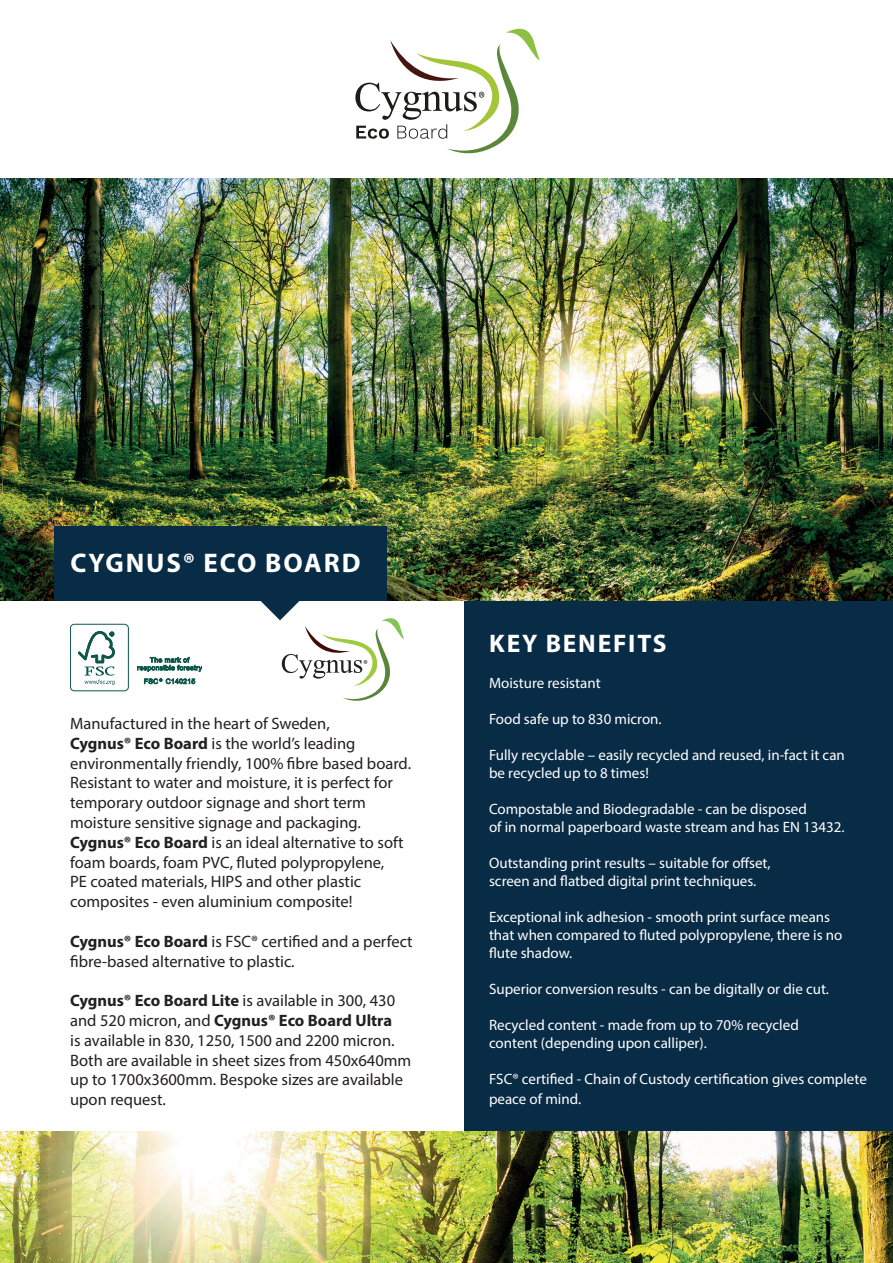
<style>
.page{position:relative;width:893px;height:1263px;background:#fff}
.page>*{position:absolute;margin:0;border:0;box-sizing:border-box;transform-origin:0 0}
.t1{font:700 27px "Myriad Pro";letter-spacing:.07em;color:#fff}
.t2{font:700 25.5px "Myriad Pro";letter-spacing:.07em;color:#fff}
.t3{font:16.5px/19.8px "Myriad Pro";color:#231f20}
.t4{font:15px/18px "Myriad Pro";color:#fff}
.s1{font-weight:700}
</style>
<div class="page">
<div style="left:464px;top:600px;width:429px;height:531px;background:#082b46"></div>
<img style="left:0;top:179px;width:893px;height:422px">
<div style="left:55px;top:526px;width:332px;height:75px;background:#082b46"></div>
<img style="left:0;top:1131px;width:893px;height:132px">
<svg style="left:260px;top:556px;width:144px;height:145px"></svg>
<div style="left:70px;top:624px;width:59px;height:67px;border:1px solid #0d584b;border-radius:4px"></div>
<svg style="left:78px;top:631px;width:37px;height:54px"></svg>
<svg style="left:137px;top:657px;width:65px;height:15px"></svg>
<svg style="left:144px;top:678px;width:51px;height:6px"></svg>
<svg style="left:355px;top:28px;width:185px;height:126px"></svg>
<p class="t1" style="left:70px;top:545px;width:291px">CYGNUS® ECO BOARD</p>
<p class="t3" style="left:70px;top:713px;width:261px">Manufactured in the heart of Sweden,</p>
<p class="t3" style="left:70px;top:733px;width:287px"><span class="s1">Cygnus® Eco Board</span> is the world’s leading</p>
<p class="t3" style="left:70px;top:753px;width:342px">environmentally friendly, 100% fibre based board.<br>Resistant to water and moisture, it is perfect for temporary outdoor signage and short term moisture sensitive signage and packaging.<br><span class="s1">Cygnus® Eco Board</span> is an ideal alternative to soft foam boards, foam PVC, fluted polypropylene,<br>PE coated materials, HIPS and other plastic</p>
<p class="t3" style="left:70px;top:891px;width:284px">composites - even aluminium composite!</p>
<p class="t3" style="left:70px;top:931px;width:344px"><span class="s1">Cygnus® Eco Board</span> is FSC® certified and a perfect fibre-based alternative to plastic.</p>
<p class="t3" style="left:70px;top:990px;width:343px"><span class="s1">Cygnus® Eco Board Lite</span> is available in 300, 430 and 520 micron, and <span class="s1">Cygnus® Eco Board Ultra<br></span>is available in 830, 1250, 1500 and 2200 micron.<br>Both are available in sheet sizes from 450x640mm up to 1700x3600mm. Bespoke sizes are available upon request.</p>
<p class="t2" style="left:489px;top:627px;width:179px">KEY BENEFITS</p>
<p class="t4" style="left:489px;top:674px;width:113px">Moisture resistant</p>
<p class="t4" style="left:489px;top:710px;width:174px">Food safe up to 830 micron.</p>
<p class="t4" style="left:489px;top:746px;width:357px">Fully recyclable – easily recycled and reused, in-fact it can be recycled up to 8 times!</p>
<p class="t4" style="left:489px;top:800px;width:357px">Compostable and Biodegradable - can be disposed<br>of in normal paperboard waste stream and has EN 13432.</p>
<p class="t4" style="left:489px;top:854px;width:283px">Outstanding print results – suitable for offset, screen and flatbed digital print techniques.</p>
<p class="t4" style="left:489px;top:908px;width:355px">Exceptional ink adhesion - smooth print surface means that when compared to fluted polypropylene, there is no flute shadow.</p>
<p class="t4" style="left:489px;top:980px;width:342px">Superior conversion results - can be digitally or die cut.</p>
<p class="t4" style="left:489px;top:1016px;width:311px">Recycled content - made from up to 70% recycled</p>
<p class="t4" style="left:489px;top:1034px;width:219px">content (depending upon calliper).</p>
<p class="t4" style="left:489px;top:1069px;width:379px;line-height:19.8px">FSC® certified - Chain of Custody certification gives complete peace of mind.</p>
</div>
